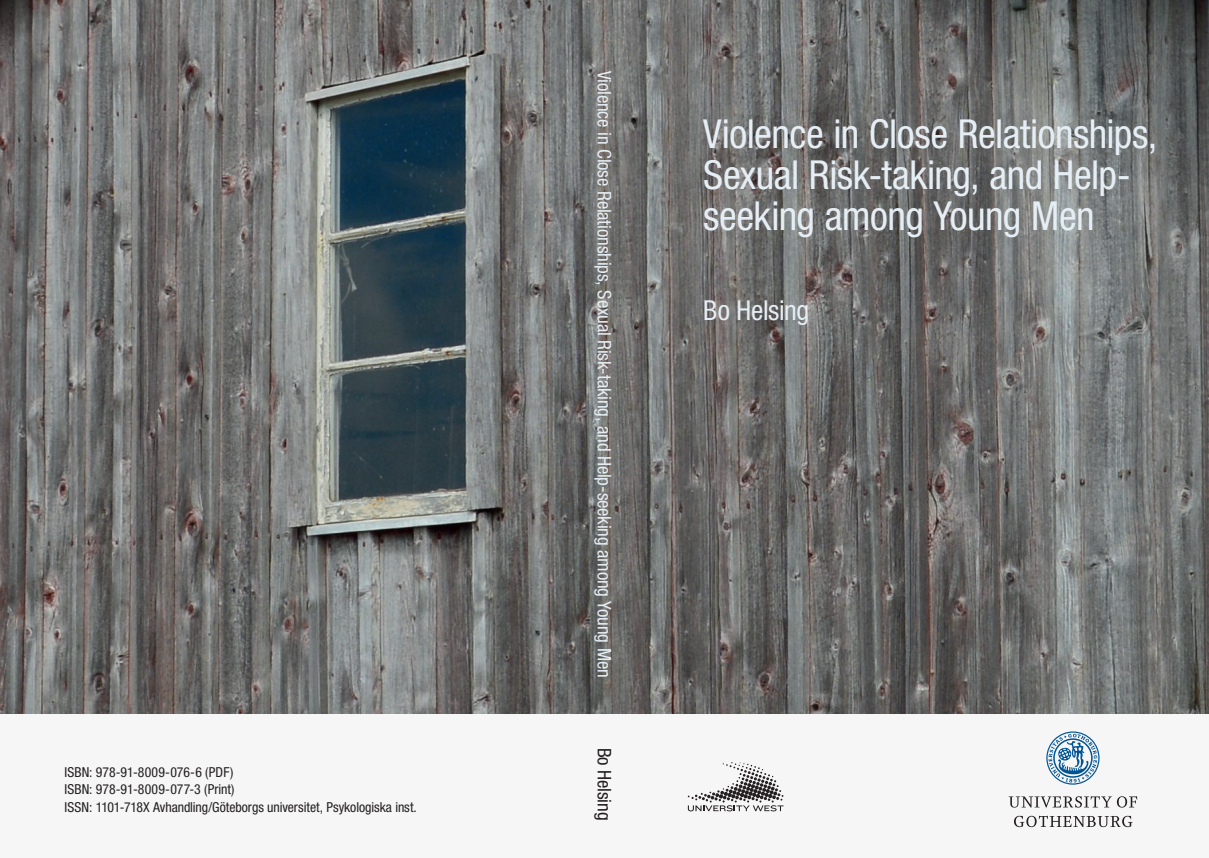
<style>
.page{position:relative;width:1209px;height:858px;background:#fff}
.page>*{position:absolute;margin:0;border:0;box-sizing:border-box;transform-origin:0 0}
.t1{font:condensed 40px/41.2px "Helvetica Neue LT Pro";letter-spacing:-.015em;color:#e5eef4}
.t2{font:condensed 27.5px "Helvetica Neue LT Pro";letter-spacing:-.015em;color:#e5eef4}
.t3{font:condensed 18.75px "Helvetica Neue LT Pro";letter-spacing:-.01em;color:#e5eef4}
.t4{font:condensed 18.75px "Helvetica Neue LT Pro";letter-spacing:-.01em;color:#231f20}
.t5{font:condensed 13.75px/17.5px "Helvetica Neue LT Pro";letter-spacing:-.005em;color:#231f20}
</style>
<div class="page">
<div style="left:0;top:703px;width:1208px;height:154px;background:#f6f6f7"></div>
<img style="left:0;top:0;width:1208px;height:713px">
<svg style="left:1046px;top:731px;width:53px;height:54px"></svg>
<svg style="left:1008px;top:796px;width:129px;height:11px"></svg>
<svg style="left:1014px;top:815px;width:118px;height:12px"></svg>
<svg style="left:687px;top:762px;width:96px;height:49px"></svg>
<p class="t5" style="left:64px;top:763px;width:354px">ISBN: 978-91-8009-076-6 (PDF)<br>ISBN: 978-91-8009-077-3 (Print)<br>ISSN: 1101-718X Avhandling/Göteborgs universitet, Psykologiska inst.</p>
<h3 class="t3" style="left:615px;top:70px;width:608px;rotate:90deg">Violence in Close Relationships, Sexual Risk-taking, and Help-seeking among Young Men</h3>
<h3 class="t4" style="left:615px;top:747px;width:74px;rotate:90deg">Bo Helsing</h3>
<h1 class="t1" style="left:703px;top:112px;width:455px">Violence in Close Relationships,<br>Sexual Risk-taking, and Help&shy;seeking among Young Men</h1>
<h2 class="t2" style="left:703px;top:294px;width:108px">Bo Helsing</h2>
</div>
